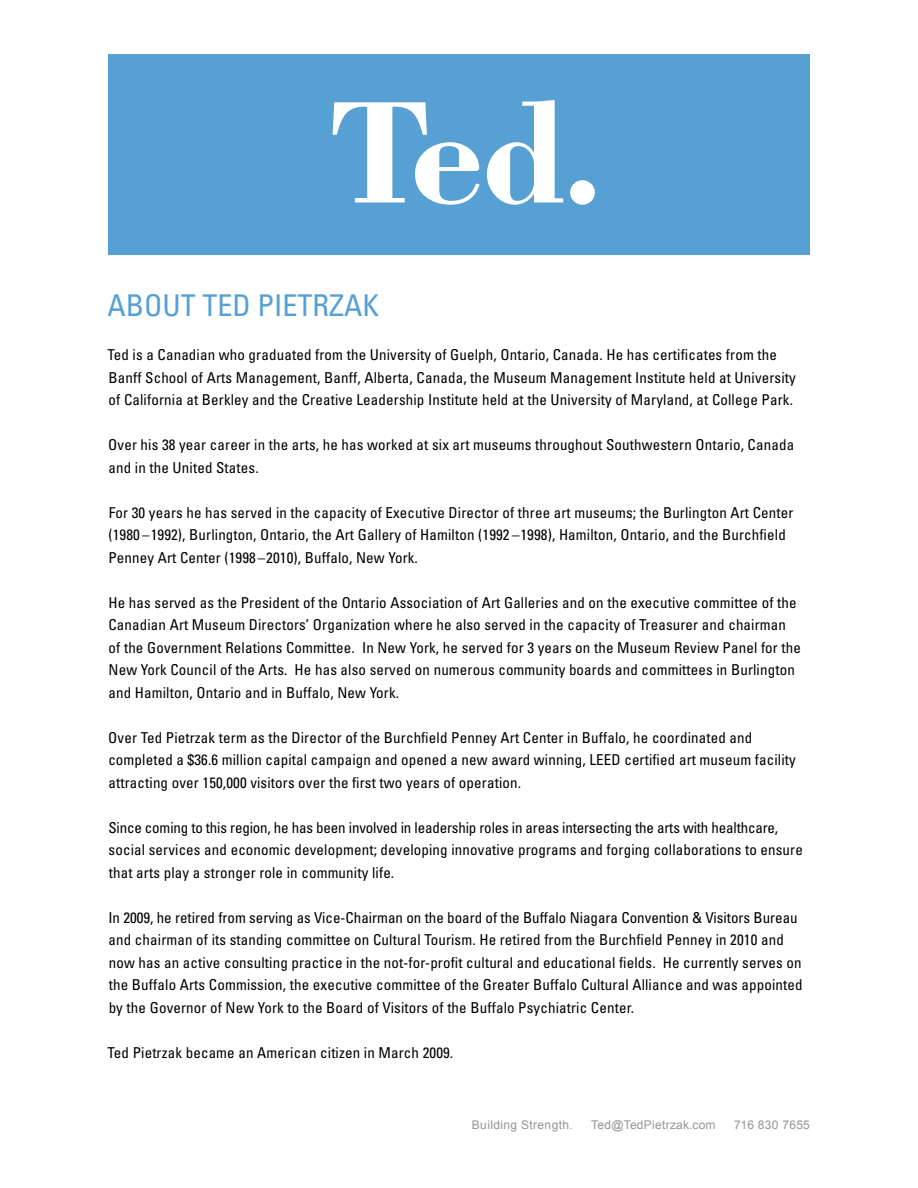
<style>
.page{position:relative;width:918px;height:1188px;background:#fff}
.page>*{position:absolute;margin:0;border:0;box-sizing:border-box;transform-origin:0 0}
.t1{font:700 150px "Bodoni";color:#fff}
.t2{font:condensed 30px "Univers";color:#56a0d3}
.t3{font:condensed 15px/22.5px "Univers";letter-spacing:.01em;color:#000}
.t4{font:12px "Arial";letter-spacing:.025em;color:#939598}
</style>
<div class="page">
<div style="left:108px;top:54px;width:702px;height:201px;background:#56a0d3"></div>
<h1 class="t1" style="left:330px;top:59px;width:281px">Ted.</h1>
<h2 class="t2" style="left:108px;top:287px;width:273px">About Ted Pietrzak</h2>
<p class="t3" style="left:107px;top:344px;width:690px">Ted is a Canadian who graduated from the University of Guelph, Ontario, Canada. He has certificates from the<br>Banff School of Arts Management, Banff, Alberta, Canada, the Museum Management I nstitute held at University of California at Berkley and the Creative Leadership I nstitute held at the U niversity of Maryland, at College Park.</p>
<p class="t3" style="left:108px;top:434px;width:687px">Over his 38 year career in the arts, he has worked at six art museums throughout Southwestern Ontario, Canada and in the U nited States.</p>
<p class="t3" style="left:108px;top:501px;width:687px">For 30 years he has served in the capacity of Executive D irector of three art museums; the B urlington Art Center (1980 – 1992), Burlington, Ontario, the Art Gallery of Hamilton (1992 – 1998), Hamilton, Ontario, and the Burchfield<br>Penney Art Center (1998 – 2010), B uffalo, New York.</p>
<p class="t3" style="left:108px;top:591px;width:694px">He has served as the President of the Ontario Association of Art Galleries and on the executive committee of the Canadian Art Museum Directors’ Organization where he also served in the capacity of Treasurer and chairman of the Government Relations Committee. I n New York, he served for 3 years on the Museum Review Panel for the New York Council of the Arts. He has also served on numerous community boards and committees in Burlington and Hamilton, Ontario and in Buffalo, New York.</p>
<p class="t3" style="left:108px;top:726px;width:646px">Over Ted Pietrzak term as the Director of the Burchfield Penney Art Center in Buffalo, he coordinated and completed a $36.6 million capital campaign and opened a new award winning, LEED</p>
<p class="t3" style="left:624px;top:749px;width:173px">certified art museum facility</p>
<p class="t3" style="left:108px;top:771px;width:414px">attracting over 150,000 visitors over the first two years of operation.</p>
<p class="t3" style="left:108px;top:816px;width:696px">Since coming to this region, he has been involved in leadership roles in areas intersecting the arts with healthcare, social services and economic development; developing innovative programs and forging collaborations to ensure that arts play a stronger role in community life.</p>
<p class="t3" style="left:108px;top:906px;width:696px">I n 2009, he retired from serving as Vice-Chairman on the board of the Buffalo Niagara Convention &amp; Visitors Bureau and chairman of its standing committee on Cultural Tourism. He retired from the Burchfield Penney in 2010 and now has an active consulting practice in the not-for-profit cultural and educational fields. He currently serves on the Buffalo Arts Commission, the executive committee of the Greater Buffalo Cultural Alliance and was appointed by the Governor of New York to the B oard of Visitors of the B uffalo Psychiatric Center.</p>
<p class="t3" style="left:107px;top:1041px;width:347px">Ted Pietrzak became an American citizen in March 2009.</p>
<p class="t4" style="left:472px;top:1117px;width:102px">Building Strength.</p>
<p class="t4" style="left:591px;top:1117px;width:126px">Ted@TedPietrzak.com</p>
<p class="t4" style="left:734px;top:1117px;width:77px">716 830 7655</p>
</div>
